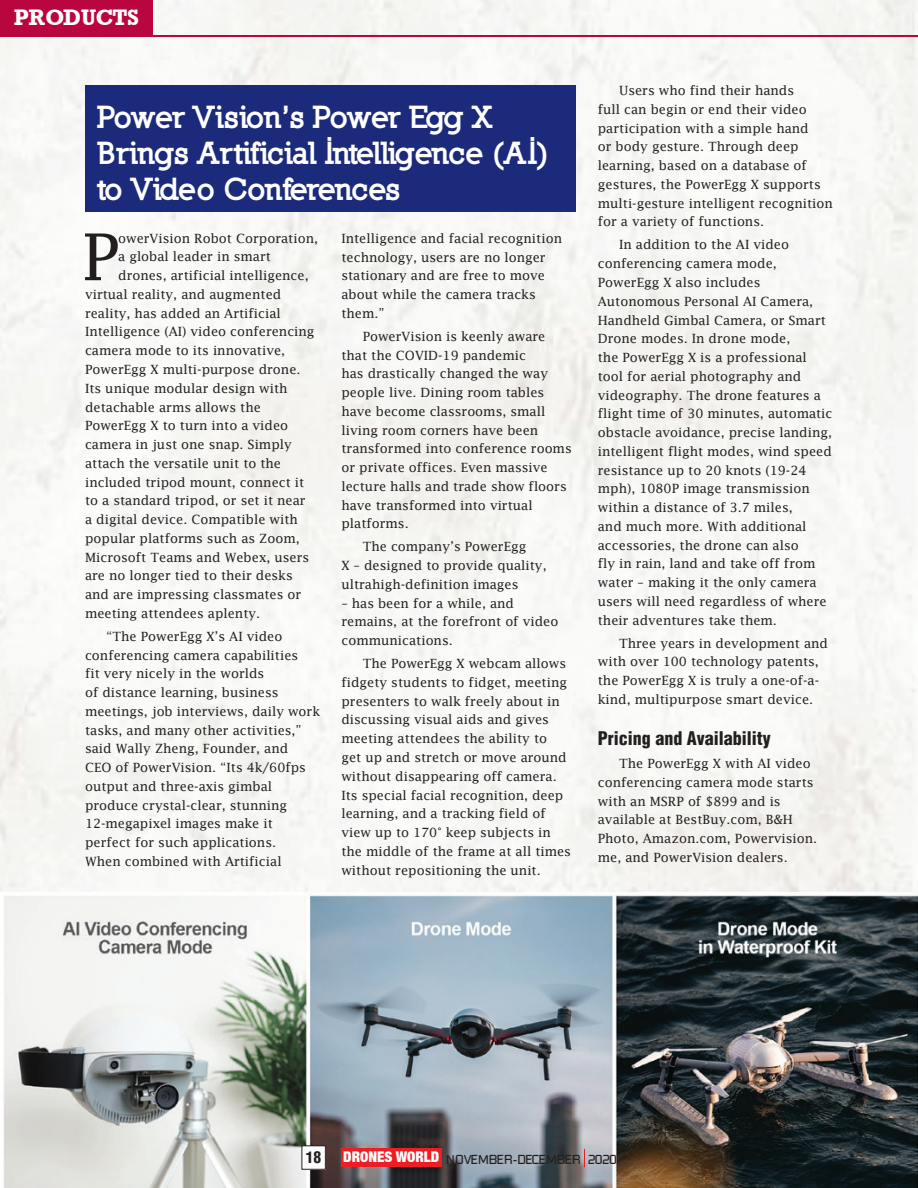
<style>
.page{position:relative;width:918px;height:1188px;background:#fff}
.page>*{position:absolute;margin:0;border:0;box-sizing:border-box;transform-origin:0 0}
.t1{font:64.65px "Lucida Fax";color:#231f20}
.t2{font:900 30px/36px "Nilland";letter-spacing:-.03em;color:#fff}
.t3{font:700 22.5px "Astute S Si";color:#fff}
.t4{font:900 condensed 18px "Context Black Condensed S Si";color:#231f20}
.t5{font:900 condensed 15.45px "Context Black Condensed S Si";color:#231f20}
.t6{font:12.75px/18.8px "Lucida Fax";color:#231f20}
.t7{font:12.75px "Shoestring S Si";color:#231f20}
.s1{font-family:"Context Reprise Black Cond S Si";font-weight:700;font-size:14.7px;color:#fff}
</style>
<div class="page">
<img style="left:0;top:0;width:918px;height:892px">
<div style="left:0;top:0;width:152px;height:37px;background:#ba063e"></div>
<hr style="left:0;top:35px;width:918px;height:2px;background:#ba063e">
<div style="left:85px;top:85px;width:491px;height:127px;background:#1b2a7a"></div>
<img style="left:3px;top:894px;width:915px;height:294px">
<div style="left:341px;top:1149px;width:101px;height:18px;background:#ee1d23"></div>
<div style="left:302px;top:1146px;width:23px;height:23px;background:#fff"></div>
<div style="left:301px;top:1145px;width:25px;height:25px;border:1px solid #231f20"></div>
<svg style="left:584px;top:1149px;width:1px;height:18px"></svg>
<h3 class="t3" style="left:14px;top:4px;width:126px">PRODUCTS</h3>
<h2 class="t2" style="left:98px;top:99px;width:453px">Power Vision’s Power Egg X<br>Brings Artificial Intelligence (AI) to Video Conferences</h2>
<h1 class="t1" style="left:82px;top:219px;width:39px">P</h1>
<p class="t6" style="left:118px;top:229px;width:201px">owerVision Robot Corporation,</p>
<p class="t6" style="left:118px;top:247px;width:154px">a global leader in smart</p>
<p class="t6" style="left:118px;top:266px;width:192px">drones, artificial intelligence,</p>
<p class="t6" style="left:85px;top:285px;width:198px">virtual reality, and augmented</p>
<p class="t6" style="left:85px;top:304px;width:197px">reality, has added an Artificial</p>
<p class="t6" style="left:85px;top:322px;width:231px">Intelligence (AI) video conferencing</p>
<p class="t6" style="left:85px;top:341px;width:202px">camera mode to its innovative,</p>
<p class="t6" style="left:85px;top:360px;width:217px">PowerEgg X multi-purpose drone.</p>
<p class="t6" style="left:85px;top:379px;width:204px">Its unique modular design with</p>
<p class="t6" style="left:85px;top:397px;width:177px">detachable arms allows the</p>
<p class="t6" style="left:85px;top:416px;width:205px">PowerEgg X to turn into a video</p>
<p class="t6" style="left:85px;top:435px;width:208px">camera in just one snap. Simply</p>
<p class="t6" style="left:85px;top:454px;width:198px">attach the versatile unit to the</p>
<p class="t6" style="left:85px;top:472px;width:221px">included tripod mount, connect it</p>
<p class="t6" style="left:85px;top:491px;width:222px">to a standard tripod, or set it near</p>
<p class="t6" style="left:85px;top:510px;width:214px">a digital device. Compatible with</p>
<p class="t6" style="left:85px;top:529px;width:216px">popular platforms such as Zoom,</p>
<p class="t6" style="left:85px;top:547px;width:226px">Microsoft Teams and Webex, users</p>
<p class="t6" style="left:85px;top:566px;width:209px">are no longer tied to their desks</p>
<p class="t6" style="left:85px;top:585px;width:218px">and are impressing classmates or</p>
<p class="t6" style="left:85px;top:604px;width:177px">meeting attendees aplenty.</p>
<p class="t6" style="left:85px;top:627px;width:237px;text-indent:21px">“The PowerEgg X’s AI video conferencing camera capabilities<br>fit very nicely in the worlds<br>of distance learning, business meetings, job interviews, daily work tasks, and many other activities,” said Wally Zheng, Founder, and<br>CEO of PowerVision. “Its 4k/60fps output and three-axis gimbal produce crystal-clear, stunning<br>12-megapixel images make it perfect for such applications.<br>When combined with Artificial</p>
<p class="t6" style="left:341px;top:229px;width:222px">Intelligence and facial recognition technology, users are no longer stationary and are free to move about while the camera tracks them.”</p>
<p class="t6" style="left:341px;top:327px;width:232px;text-indent:21px">PowerVision is keenly aware that the COVID-19 pandemic<br>has drastically changed the way people live. Dining room tables have become classrooms, small living room corners have been transformed into conference rooms or private offices. Even massive lecture halls and trade show floors have transformed into virtual platforms.</p>
<p class="t6" style="left:341px;top:537px;width:207px;text-indent:21px">The company’s PowerEgg<br>X – designed to provide quality, ultrahigh-definition images</p>
<p class="t6" style="left:341px;top:594px;width:218px">– has been for a while, and remains, at the forefront of video communications.</p>
<p class="t6" style="left:341px;top:654px;width:231px;text-indent:21px">The PowerEgg X webcam allows fidgety students to fidget, meeting presenters to walk freely about in discussing visual aids and gives meeting attendees the ability to<br>get up and stretch or move around without disappearing off camera.<br>Its special facial recognition, deep learning, and a tracking field of view up to 170° keep subjects in the middle of the frame at all times without repositioning the unit.</p>
<p class="t6" style="left:598px;top:81px;width:237px;text-indent:21px">Users who find their hands<br>full can begin or end their video participation with a simple hand<br>or body gesture. Through deep learning, based on a database of gestures, the PowerEgg X supports multi-gesture intelligent recognition for a variety of functions.</p>
<p class="t6" style="left:598px;top:235px;width:236px;text-indent:21px">In addition to the AI video conferencing camera mode,<br>PowerEgg X also includes<br>Autonomous Personal AI Camera,<br>Handheld Gimbal Camera, or Smart<br>Drone modes. In drone mode,<br>the PowerEgg X is a professional tool for aerial photography and videography. The drone features a flight time of 30 minutes, automatic obstacle avoidance, precise landing, intelligent flight modes, wind speed resistance up to 20 knots (19-24 mph), 1080P image transmission within a distance of 3.7 miles,<br>and much more. With additional accessories, the drone can also<br>fly in rain, land and take off from water – making it the only camera users will need regardless of where their adventures take them.</p>
<p class="t6" style="left:598px;top:634px;width:232px;text-indent:21px">Three years in development and with over 100 technology patents, the PowerEgg X is truly a one-of-a&shy;kind, multipurpose smart device.</p>
<h3 class="t4" style="left:598px;top:727px;width:175px">Pricing and Availability</h3>
<p class="t6" style="left:598px;top:754px;width:221px;text-indent:21px">The PowerEgg X with AI video conferencing camera mode starts with an MSRP of $899 and is available at BestBuy.com, B&amp;H<br>Photo, Amazon.com, Powervision. me, and PowerVision dealers.</p>
<p class="t5" style="left:306px;top:1148px;width:17px">18</p>
<p class="t7" style="left:343px;top:1152px;width:275px"><span class="s1">DRONES WORLD</span> NOVEMBER-DECEMBER 2020</p>
</div>
